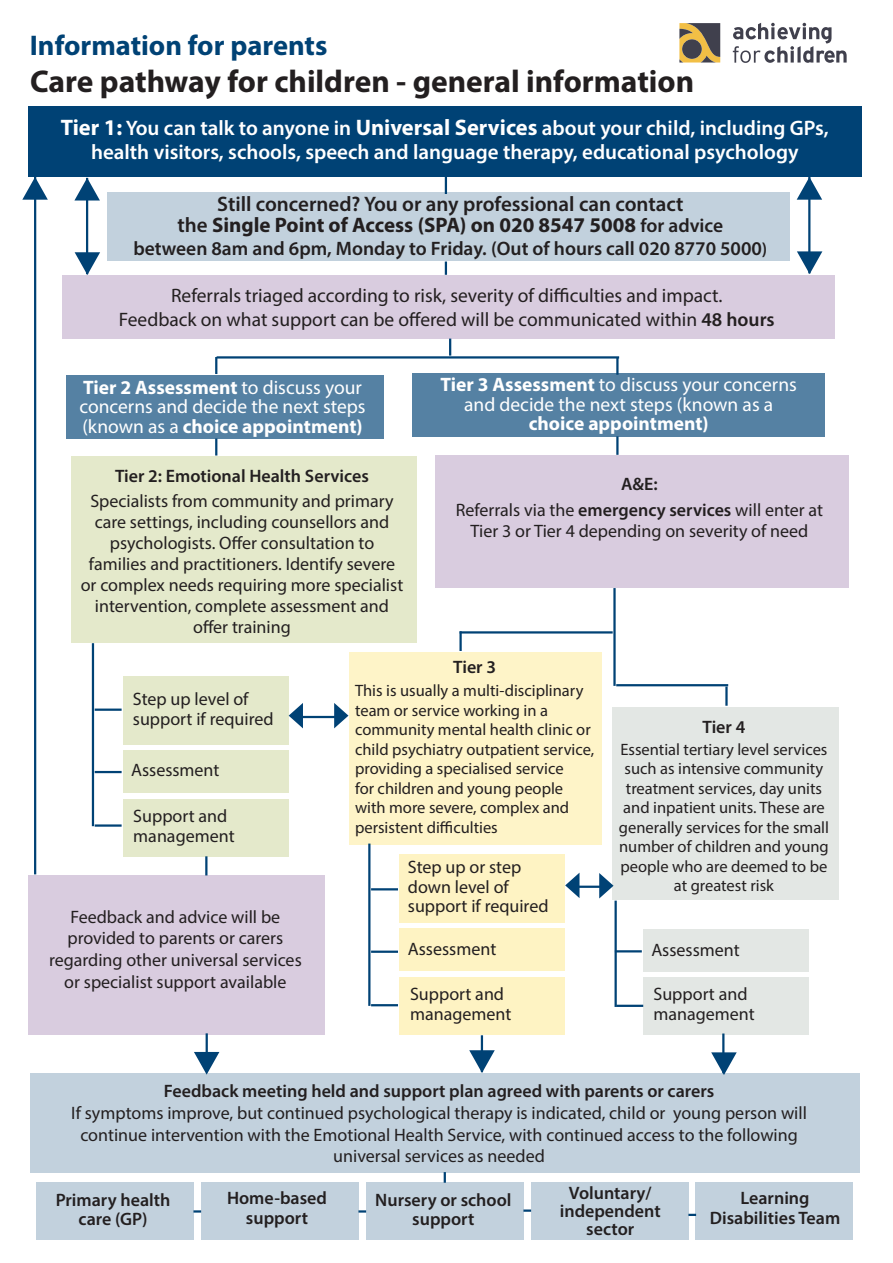
<style>
.page{position:relative;width:893px;height:1263px;background:#fff}
.page>*{position:absolute;margin:0;border:0;box-sizing:border-box;transform-origin:0 0}
.t1{font:700 31.5px "Myriad Pro";color:#231f20}
.t2{font:700 28.5px "Myriad Pro";color:#004275}
.t3{font:600 21px/24px "Myriad Pro";color:#fff;text-align:center}
.t4{font:600 21px/21px "Myriad Pro";color:#231f20;text-align:center}
.t5{font:19.5px/19.5px "Myriad Pro";color:#fff}
.t6{font:19.5px "Myriad Pro";color:#231f20}
.t7{font:600 19.5px "Myriad Pro";color:#231f20}
.t8{font:18px/21px "Myriad Pro";color:#231f20}
.t9{font:600 18px/19.5px "Myriad Pro";color:#231f20;text-align:center}
.t10{font:16.5px/19.5px "Myriad Pro";color:#231f20}
.s1{font-weight:700;font-size:22.5px}
.s2{font-weight:700}
.s3{font-size:19.5px}
.s4{font-size:18px}
.s5{font-weight:600}
</style>
<div class="page">
<div style="left:123px;top:677px;width:165px;height:68px;background:#e4e9cb"></div>
<div style="left:30px;top:1073px;width:829px;height:100px;background:#c2d1dd"></div>
<div style="left:612px;top:707px;width:227px;height:193px;background:#e3e7e4"></div>
<div style="left:71px;top:457px;width:346px;height:186px;background:#e4e9cb"></div>
<div style="left:435px;top:455px;width:414px;height:133px;background:#d9ccdf"></div>
<div style="left:28px;top:107px;width:833px;height:70px;background:#004275"></div>
<div style="left:62px;top:275px;width:773px;height:64px;background:#d9ccdf"></div>
<div style="left:66px;top:375px;width:318px;height:63px;background:#5581a3"></div>
<div style="left:412px;top:373px;width:413px;height:63px;background:#5581a3"></div>
<div style="left:123px;top:799px;width:165px;height:57px;background:#e4e9cb"></div>
<div style="left:28px;top:875px;width:296px;height:159px;background:#d9ccdf"></div>
<div style="left:37px;top:1182px;width:157px;height:58px;background:#c2d1dd"></div>
<div style="left:201px;top:1182px;width:157px;height:58px;background:#c2d1dd"></div>
<div style="left:366px;top:1183px;width:157px;height:57px;background:#c2d1dd"></div>
<div style="left:531px;top:1183px;width:157px;height:57px;background:#c2d1dd"></div>
<div style="left:349px;top:652px;width:253px;height:193px;background:#fef4c8"></div>
<div style="left:123px;top:750px;width:165px;height:42px;background:#e4e9cb"></div>
<div style="left:399px;top:855px;width:166px;height:68px;background:#fef3c3"></div>
<div style="left:399px;top:977px;width:166px;height:57px;background:#fef3c3"></div>
<div style="left:399px;top:928px;width:166px;height:43px;background:#fef3c3"></div>
<div style="left:643px;top:977px;width:166px;height:57px;background:#e3e7e4"></div>
<div style="left:643px;top:929px;width:166px;height:43px;background:#e3e7e4"></div>
<div style="left:696px;top:1183px;width:157px;height:57px;background:#c2d1dd"></div>
<hr style="left:34px;top:177px;width:2px;height:697px;background:#004275">
<hr style="left:217px;top:356px;width:402px;height:3px;background:#004275">
<svg style="left:445px;top:177px;width:2px;height:15px"></svg>
<svg style="left:445px;top:261px;width:2px;height:14px"></svg>
<svg style="left:449px;top:339px;width:2px;height:17px"></svg>
<hr style="left:808px;top:177px;width:2px;height:96px;background:#004275">
<hr style="left:616px;top:358px;width:3px;height:17px;background:#004275">
<svg style="left:215px;top:357px;width:2px;height:17px"></svg>
<hr style="left:616px;top:436px;width:3px;height:19px;background:#004275">
<svg style="left:215px;top:438px;width:2px;height:17px"></svg>
<hr style="left:92px;top:643px;width:2px;height:183px;background:#004275">
<hr style="left:95px;top:708px;width:27px;height:3px;background:#004275">
<hr style="left:95px;top:824px;width:27px;height:3px;background:#004275">
<hr style="left:95px;top:771px;width:27px;height:2px;background:#004275">
<hr style="left:368px;top:843px;width:2px;height:163px;background:#004275">
<hr style="left:371px;top:888px;width:27px;height:2px;background:#004275">
<hr style="left:371px;top:1004px;width:27px;height:2px;background:#004275">
<hr style="left:371px;top:950px;width:27px;height:3px;background:#004275">
<hr style="left:614px;top:901px;width:3px;height:106px;background:#004275">
<hr style="left:616px;top:1005px;width:27px;height:2px;background:#004275">
<hr style="left:615px;top:950px;width:27px;height:2px;background:#004275">
<hr style="left:206px;top:1033px;width:2px;height:39px;background:#004275">
<hr style="left:481px;top:1035px;width:2px;height:37px;background:#004275">
<hr style="left:722px;top:1033px;width:2px;height:40px;background:#004275">
<hr style="left:459px;top:631px;width:3px;height:20px;background:#004275">
<hr style="left:460px;top:631px;width:153px;height:2px;background:#004275">
<hr style="left:613px;top:588px;width:3px;height:98px;background:#004275">
<hr style="left:725px;top:687px;width:3px;height:19px;background:#004275">
<hr style="left:616px;top:684px;width:112px;height:2px;background:#004275">
<svg style="left:205px;top:856px;width:2px;height:19px"></svg>
<svg style="left:797px;top:177px;width:25px;height:23px"></svg>
<svg style="left:797px;top:251px;width:25px;height:23px"></svg>
<hr style="left:86px;top:178px;width:2px;height:96px;background:#004275">
<svg style="left:74px;top:178px;width:26px;height:23px"></svg>
<svg style="left:75px;top:252px;width:25px;height:23px"></svg>
<svg style="left:22px;top:177px;width:26px;height:23px"></svg>
<svg style="left:711px;top:1052px;width:26px;height:23px"></svg>
<svg style="left:194px;top:1052px;width:25px;height:22px"></svg>
<svg style="left:469px;top:1050px;width:26px;height:23px"></svg>
<svg style="left:444px;top:1172px;width:2px;height:11px"></svg>
<svg style="left:523px;top:1209px;width:8px;height:3px"></svg>
<svg style="left:193px;top:1210px;width:8px;height:2px"></svg>
<svg style="left:358px;top:1210px;width:8px;height:2px"></svg>
<svg style="left:688px;top:1214px;width:8px;height:2px"></svg>
<svg style="left:599px;top:873px;width:14px;height:25px"></svg>
<hr style="left:570px;top:886px;width:37px;height:2px;background:#004275">
<svg style="left:565px;top:873px;width:14px;height:25px"></svg>
<svg style="left:334px;top:703px;width:14px;height:25px"></svg>
<hr style="left:299px;top:716px;width:37px;height:2px;background:#004275">
<svg style="left:289px;top:703px;width:14px;height:25px"></svg>
<svg style="left:679px;top:23px;width:41px;height:40px;background:#8c7951"></svg>
<svg style="left:733px;top:23px;width:114px;height:40px"></svg>
<div style="left:107px;top:192px;width:683px;height:68px;background:#c2d1dd"></div>
<p class="t2" style="left:30px;top:27px;width:299px">Information for parents</p>
<p class="t1" style="left:30px;top:61px;width:665px">Care pathway for children - general information</p>
<p class="t3" style="left:61px;top:116px;width:769px"><span class="s1">Tier 1:</span> You can talk to anyone in <span class="s1">Universal Services</span> about your child, including GPs, health visitors, schools, speech and language therapy, educational psychology</p>
<p class="t4" style="left:178px;top:193px;width:547px">Still concerned? You or any professional can contact<br>the <span class="s2">Single Point of Access (SPA) on 020 8547 5008</span> <span class="s3">for advice</span></p>
<p class="t7" style="left:133px;top:236px;width:635px">between 8am and 6pm, Monday to Friday. (Out of hours call 020 8770 5000<span class="s4">)</span></p>
<p class="t6" style="left:171px;top:284px;width:553px">Referrals triaged according to risk, severity of difficulties and impact.</p>
<p class="t6" style="left:119px;top:307px;width:657px">Feedback on what support can be offered will be communicated within <span class="s5">48 hours</span></p>
<p class="t5" style="left:79px;top:377px;width:288px"><span class="s2">Tier 2 Assessment</span> to discuss your concerns and decide the next steps (known as a <span class="s2">choice appointment)</span></p>
<p class="t5" style="left:440px;top:375px;width:358px;text-align:center"><span class="s2">Tier 3 Assessment</span> to discuss your concerns and decide the next steps (known as a <span class="s2">choice appointment)</span></p>
<p class="t9" style="left:115px;top:465px;width:255px">Tier 2: Emotional Health Services</p>
<p class="t8" style="left:81px;top:490px;width:324px;text-align:center">Specialists from community and primary care settings, including counsellors and psychologists. Offer consultation to families and practitioners. Identify severe or complex needs requiring more specialist intervention, complete assessment and offer training</p>
<p class="t9" style="left:621px;top:473px;width:38px">A&amp;E:</p>
<p class="t8" style="left:456px;top:498px;width:369px;line-height:21.6px;text-align:center">Referrals via the <span class="s5">emergency services</span> will enter at<br>Tier 3 or Tier 4 depending on severity of need</p>
<p class="t8" style="left:133px;top:689px;width:142px;line-height:19.5px">Step up level of support if required</p>
<p class="t8" style="left:131px;top:759px;width:90px">Assessment</p>
<p class="t8" style="left:133px;top:806px;width:103px;line-height:19.5px">Support and management</p>
<p class="t8" style="left:49px;top:906px;width:254px;line-height:21.6px;text-align:center">Feedback and advice will be provided to parents or carers regarding other universal services or specialist support available</p>
<p class="t9" style="left:453px;top:656px;width:44px">Tier 3</p>
<p class="t10" style="left:355px;top:681px;width:241px">This is usually a multi-disciplinary team or service working in a community mental health clinic or child psychiatry outpatient service, providing a specialised service<br>for children and young people with more severe, complex and persistent difficulties</p>
<p class="t8" style="left:408px;top:857px;width:142px;line-height:19.5px">Step up or step down level of support if required</p>
<p class="t8" style="left:408px;top:938px;width:90px">Assessment</p>
<p class="t8" style="left:410px;top:984px;width:103px;line-height:19.5px">Support and management</p>
<p class="t9" style="left:702px;top:717px;width:44px">Tier 4</p>
<p class="t10" style="left:619px;top:739px;width:212px;text-align:center">Essential tertiary level services such as intensive community treatment services, day units and inpatient units. These are generally services for the small number of children and young people who are deemed to be at greatest risk</p>
<p class="t8" style="left:651px;top:939px;width:90px">Assessment</p>
<p class="t8" style="left:653px;top:984px;width:103px;line-height:19.5px">Support and management</p>
<p class="t9" style="left:164px;top:1081px;width:552px">Feedback meeting held and support plan agreed with parents or carers</p>
<p class="t8" style="left:71px;top:1102px;width:737px;line-height:21.6px;text-align:center">If symptoms improve, but continued psychological therapy is indicated, child or young person will continue intervention with the Emotional Health Service, with continued access to the following universal services as needed</p>
<p class="t9" style="left:56px;top:1189px;width:116px">Primary health care (GP)</p>
<p class="t9" style="left:227px;top:1188px;width:101px">Home-based support</p>
<p class="t9" style="left:375px;top:1189px;width:138px">Nursery or school</p>
<p class="t9" style="left:560px;top:1183px;width:103px;line-height:18px">Voluntary/ independent sector</p>
<p class="t9" style="left:710px;top:1188px;width:132px">Learning<br>Disabilities Team</p>
<p class="t9" style="left:412px;top:1209px;width:64px">support</p>
</div>
